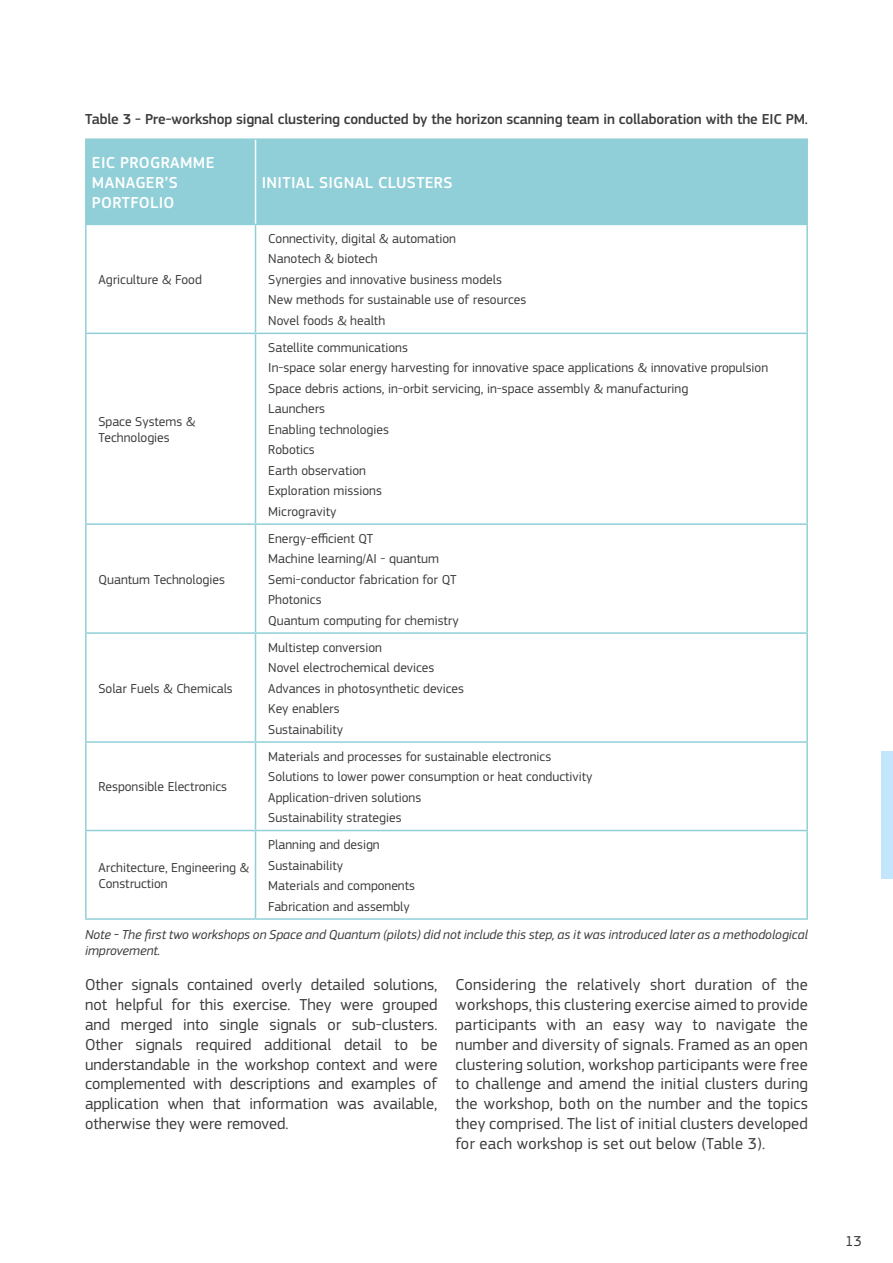
<style>
.page{position:relative;width:893px;height:1263px;background:#fff}
.page>*{position:absolute;margin:0;border:0;box-sizing:border-box;transform-origin:0 0}
.t1{font:16.5px/19.8px "EC Square Sans Pro";color:#3c3c3b;text-align:justify}
.t2{font:500 16.5px/19.8px "EC Square Sans Pro";letter-spacing:.02em;color:#fff}
.t3{font:500 15px "EC Square Sans Pro";letter-spacing:-.01em;color:#3c3c3b}
.t4{font:15px "EC Square Sans Pro";color:#3c3c3b}
.t5{font:13.5px/20.4px "EC Square Sans Pro";color:#3c3c3b}
.t6{font:italic 13.5px/16.2px "EC Square Sans Pro";color:#3c3c3b}
</style>
<div class="page">
<div style="left:881px;top:751px;width:12px;height:128px;background:#c2e6fb"></div>
<div style="left:87px;top:140px;width:719px;height:84px;background:#90cfd8"></div>
<hr style="left:85px;top:138px;width:171px;height:2px;background:#90cfd8">
<hr style="left:85px;top:140px;width:2px;height:84px;background:#90cfd8">
<hr style="left:256px;top:138px;width:552px;height:2px;background:#90cfd8">
<hr style="left:806px;top:140px;width:2px;height:84px;background:#90cfd8">
<hr style="left:85px;top:224px;width:171px;height:1px;background:#90cfd8">
<hr style="left:85px;top:225px;width:2px;height:108px;background:#90cfd8">
<hr style="left:256px;top:224px;width:552px;height:1px;background:#90cfd8">
<hr style="left:255px;top:225px;width:1px;height:108px;background:#90cfd8">
<hr style="left:806px;top:225px;width:2px;height:108px;background:#90cfd8">
<hr style="left:85px;top:333px;width:171px;height:1px;background:#90cfd8">
<hr style="left:85px;top:334px;width:2px;height:189px;background:#90cfd8">
<hr style="left:256px;top:333px;width:552px;height:1px;background:#90cfd8">
<hr style="left:255px;top:334px;width:1px;height:189px;background:#90cfd8">
<hr style="left:806px;top:334px;width:2px;height:189px;background:#90cfd8">
<hr style="left:85px;top:523px;width:171px;height:2px;background:#90cfd8">
<hr style="left:85px;top:525px;width:2px;height:107px;background:#90cfd8">
<hr style="left:256px;top:523px;width:552px;height:2px;background:#90cfd8">
<hr style="left:255px;top:525px;width:1px;height:107px;background:#90cfd8">
<hr style="left:806px;top:525px;width:2px;height:107px;background:#90cfd8">
<hr style="left:85px;top:632px;width:171px;height:2px;background:#90cfd8">
<hr style="left:85px;top:634px;width:2px;height:107px;background:#90cfd8">
<hr style="left:256px;top:632px;width:552px;height:2px;background:#90cfd8">
<hr style="left:255px;top:634px;width:1px;height:107px;background:#90cfd8">
<hr style="left:806px;top:634px;width:2px;height:107px;background:#90cfd8">
<hr style="left:85px;top:741px;width:171px;height:2px;background:#90cfd8">
<hr style="left:85px;top:743px;width:2px;height:87px;background:#90cfd8">
<hr style="left:256px;top:741px;width:552px;height:2px;background:#90cfd8">
<hr style="left:255px;top:743px;width:1px;height:87px;background:#90cfd8">
<hr style="left:806px;top:743px;width:2px;height:87px;background:#90cfd8">
<hr style="left:85px;top:830px;width:171px;height:1px;background:#90cfd8">
<hr style="left:85px;top:831px;width:2px;height:87px;background:#90cfd8">
<hr style="left:256px;top:830px;width:552px;height:1px;background:#90cfd8">
<hr style="left:255px;top:831px;width:1px;height:87px;background:#90cfd8">
<hr style="left:806px;top:831px;width:2px;height:87px;background:#90cfd8">
<hr style="left:85px;top:918px;width:171px;height:2px;background:#90cfd8">
<hr style="left:256px;top:918px;width:552px;height:2px;background:#90cfd8">
<hr style="left:255px;top:140px;width:1px;height:84px;background:#fff">
<p class="t3" style="left:85px;top:110px;width:724px">Table 3 - Pre-workshop signal clustering conducted by the horizon scanning team in collaboration with the EIC PM.</p>
<p class="t2" style="left:92px;top:153px;width:124px">EIC PROGRAMME<br>MANAGER’S<br>PORTFOLIO</p>
<p class="t2" style="left:262px;top:173px;width:192px">INITIAL SIGNAL CLUSTERS</p>
<p class="t5" style="left:99px;top:269px;width:105px">Agriculture &amp; Food</p>
<p class="t5" style="left:99px;top:413px;width:98px;line-height:16.2px">Space Systems &amp;<br>Technologies</p>
<p class="t5" style="left:99px;top:569px;width:128px">Quantum Technologies</p>
<p class="t5" style="left:99px;top:678px;width:136px">Solar Fuels &amp; Chemicals</p>
<p class="t5" style="left:99px;top:777px;width:130px">Responsible Electronics</p>
<p class="t5" style="left:268px;top:228px;width:259px">Connectivity, digital &amp; automation<br>Nanotech &amp; biotech<br>Synergies and innovative business models<br>New methods for sustainable use of resources<br>Novel foods &amp; health</p>
<p class="t5" style="left:268px;top:337px;width:501px">Satellite communications<br>In-space solar energy harvesting for innovative space applications &amp; innovative propulsion Space debris actions, in-orbit servicing, in-space assembly &amp; manufacturing<br>Launchers<br>Enabling technologies<br>Robotics<br>Earth observation<br>Exploration missions<br>Microgravity</p>
<p class="t5" style="left:268px;top:528px;width:192px">Energy-efficient QT<br>Machine learning/AI - quantum<br>Semi-conductor fabrication for QT<br>Photonics<br>Quantum computing for chemistry</p>
<p class="t5" style="left:268px;top:637px;width:197px">Multistep conversion<br>Novel electrochemical devices<br>Advances in photosynthetic devices<br>Key enablers<br>Sustainability</p>
<p class="t5" style="left:268px;top:746px;width:326px">Materials and processes for sustainable electronics Solutions to lower power consumption or heat conductivity Application-driven solutions<br>Sustainability strategies</p>
<p class="t5" style="left:268px;top:835px;width:148px">Planning and design<br>Sustainability<br>Materials and components<br>Fabrication and assembly</p>
<p class="t6" style="left:85px;top:926px;width:724px">Note - The first two workshops on Space and Quantum (pilots) did not include this step, as it was introduced later as a methodological improvement.</p>
<p class="t1" style="left:85px;top:975px;width:354px">Other signals contained overly detailed solutions, not helpful for this exercise. They were grouped and merged into single signals or sub-clusters.<br>Other signals required additional detail to be understandable in the workshop context and were complemented with descriptions and examples of application when that information was available, otherwise they were removed.</p>
<p class="t1" style="left:455px;top:975px;width:354px">Considering the relatively short duration of the workshops, this clustering exercise aimed to provide participants with an easy way to navigate the number and diversity of signals. Framed as an open clustering solution, workshop participants were free to challenge and amend the initial clusters during the workshop, both on the number and the topics they comprised. The list of initial clusters developed for each workshop is set out below (Table 3).</p>
<p class="t5" style="left:99px;top:859px;width:152px;line-height:16.2px">Architecture, Engineering &amp;<br>Construction</p>
<p class="t4" style="left:845px;top:1232px;width:18px">13</p>
</div>
